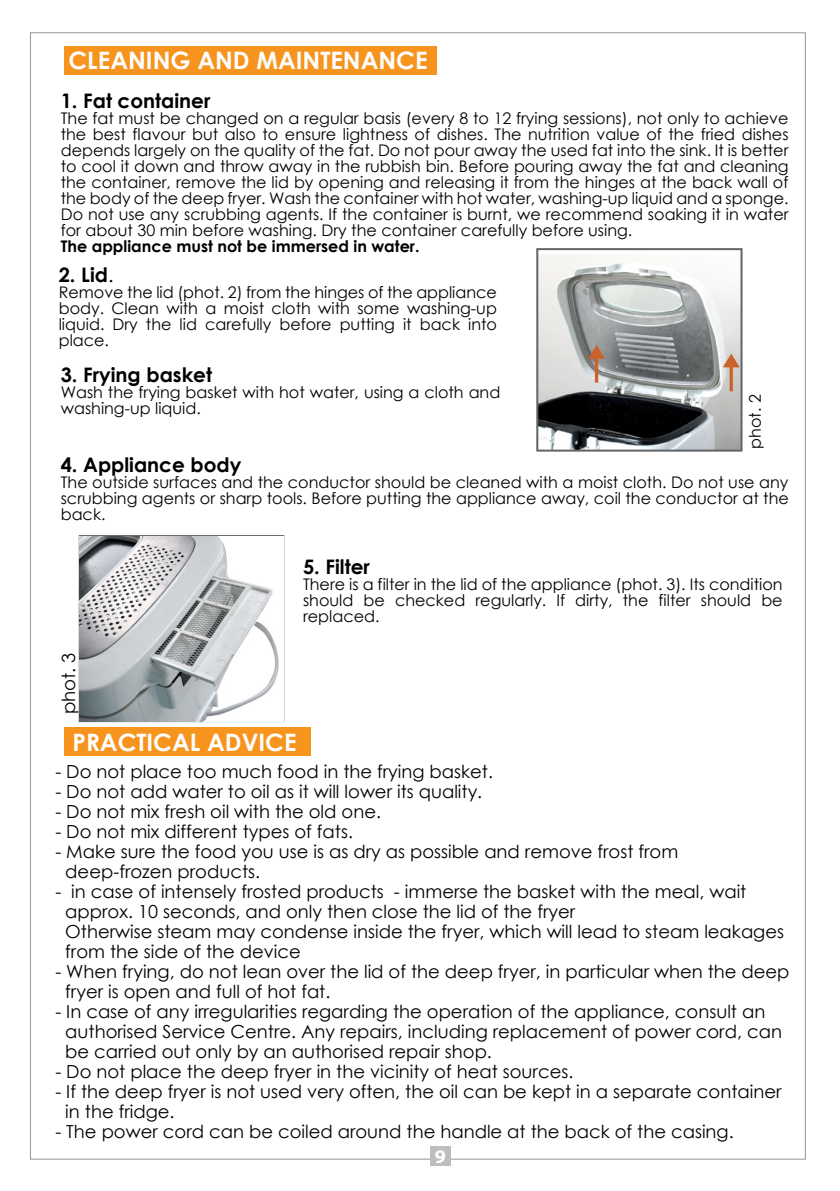
<style>
.page{position:relative;width:840px;height:1191px;background:#fff}
.page>*{position:absolute;margin:0;border:0;box-sizing:border-box;transform-origin:0 0}
.t1{font:700 24px "Century Gothic";color:#fff}
.t2{font:700 20px "Century Gothic";color:#000}
.t3{font:700 19.2px "Myriad Pro";color:#fff;scale:1.04 1}
.t4{font:18.2px "Century Gothic";color:#000}
.t5{font:18px/20px "Century Gothic";color:#000}
.t6{font:16px/16px "Century Gothic";color:#000;text-align:justify}
.t7{font:700 16px "Century Gothic";color:#000}
.s1{font-weight:400}
</style>
<div class="page">
<img style="left:539px;top:254px;width:200px;height:194px">
<div style="left:64px;top:46px;width:372px;height:29px;background:#f7941e"></div>
<div style="left:65px;top:727px;width:246px;height:29px;background:#f7941e"></div>
<div style="left:536px;top:248px;width:206px;height:203px;border:2px solid #636466"></div>
<div style="left:79px;top:535px;width:205px;height:187px;border:2px solid #636466"></div>
<img style="left:80px;top:536px;width:203px;height:185px">
<div style="left:430px;top:1146px;width:21px;height:19px;background:#bcbec0"></div>
<h1 class="t1" style="left:69px;top:46px;width:360px">CLEANING AND MAINTENANCE</h1>
<p class="t2" style="left:61px;top:88px;width:151px">1. Fat container</p>
<p class="t6" style="left:61px;top:110px;width:729px">The fat must be changed on a regular basis (every 8 to 12 frying sessions), not only to achieve the best flavour but also to ensure lightness of dishes. The nutrition value of the fried dishes depends largely on the quality of the fat. Do not pour away the used fat into the sink. It is better to cool it down and throw away in the rubbish bin. Before pouring away the fat and cleaning the container, remove the lid by opening and releasing it from the hinges at the back wall of the body of the deep fryer. Wash the container with hot water, washing-up liquid and a sponge.<br>Do not use any scrubbing agents. If the container is burnt, we recommend soaking it in water for about 30 min before washing. Dry the container carefully before using.</p>
<p class="t7" style="left:61px;top:236px;width:360px">The appliance must not be immersed in water.</p>
<p class="t2" style="left:59px;top:262px;width:56px">2. Lid<span class="s1">.</span></p>
<p class="t6" style="left:59px;top:284px;width:439px">Remove the lid (phot. 2) from the hinges of the appliance body. Clean with a moist cloth with some washing-up liquid. Dry the lid carefully before putting it back into place.</p>
<p class="t2" style="left:61px;top:362px;width:153px">3. Frying basket</p>
<p class="t6" style="left:61px;top:383px;width:441px">Wash the frying basket with hot water, using a cloth and washing-up liquid.</p>
<p class="t6" style="left:746px;top:449px;width:56px;rotate:-90deg">phot. 2</p>
<p class="t2" style="left:61px;top:452px;width:182px">4. Appliance body</p>
<p class="t6" style="left:61px;top:474px;width:729px">The outside surfaces and the conductor should be cleaned with a moist cloth. Do not use any scrubbing agents or sharp tools. Before putting the appliance away, coil the conductor at the back.</p>
<p class="t4" style="left:56px;top:714px;width:63px;rotate:-90deg">phot. 3</p>
<p class="t2" style="left:303px;top:554px;width:68px">5. Filter</p>
<p class="t6" style="left:303px;top:576px;width:481px">There is a filter in the lid of the appliance (phot. 3). Its condition should be checked regularly. If dirty, the filter should be replaced.</p>
<h1 class="t1" style="left:73px;top:727px;width:225px">PRACTICAL ADVICE</h1>
<p class="t5" style="left:55px;top:761px;width:439px">- Do not place too much food in the frying basket.</p>
<p class="t5" style="left:55px;top:781px;width:428px">- Do not add water to oil as it will lower its quality.</p>
<p class="t5" style="left:55px;top:801px;width:327px">- Do not mix fresh oil with the old one.</p>
<p class="t5" style="left:55px;top:821px;width:299px">- Do not mix different types of fats.</p>
<p class="t5" style="left:65px;top:841px;width:614px;text-indent:-10px">- Make sure the food you use is as dry as possible and remove frost from deep-frozen products.</p>
<p class="t5" style="left:65px;top:881px;width:720px;text-indent:-10px">- in case of intensely frosted products - immerse the basket with the meal, wait approx. 10 seconds, and only then close the lid of the fryer<br>Otherwise steam may condense inside the fryer, which will lead to steam leakages from the side of the device</p>
<p class="t5" style="left:65px;top:961px;width:725px;text-indent:-10px">- When frying, do not lean over the lid of the deep fryer, in particular when the deep fryer is open and full of hot fat.</p>
<p class="t5" style="left:65px;top:1001px;width:717px;text-indent:-10px">- In case of any irregularities regarding the operation of the appliance, consult an authorised Service Centre. Any repairs, including replacement of power cord, can be carried out only by an authorised repair shop.</p>
<p class="t5" style="left:55px;top:1061px;width:519px">- Do not place the deep fryer in the vicinity of heat sources.</p>
<p class="t5" style="left:65px;top:1081px;width:717px;text-indent:-10px">- If the deep fryer is not used very often, the oil can be kept in a separate container in the fridge.</p>
<p class="t5" style="left:55px;top:1121px;width:679px">- The power cord can be coiled around the handle at the back of the casing.</p>
<p class="t3" style="left:434px;top:1143px;width:12px">9</p>
</div>
